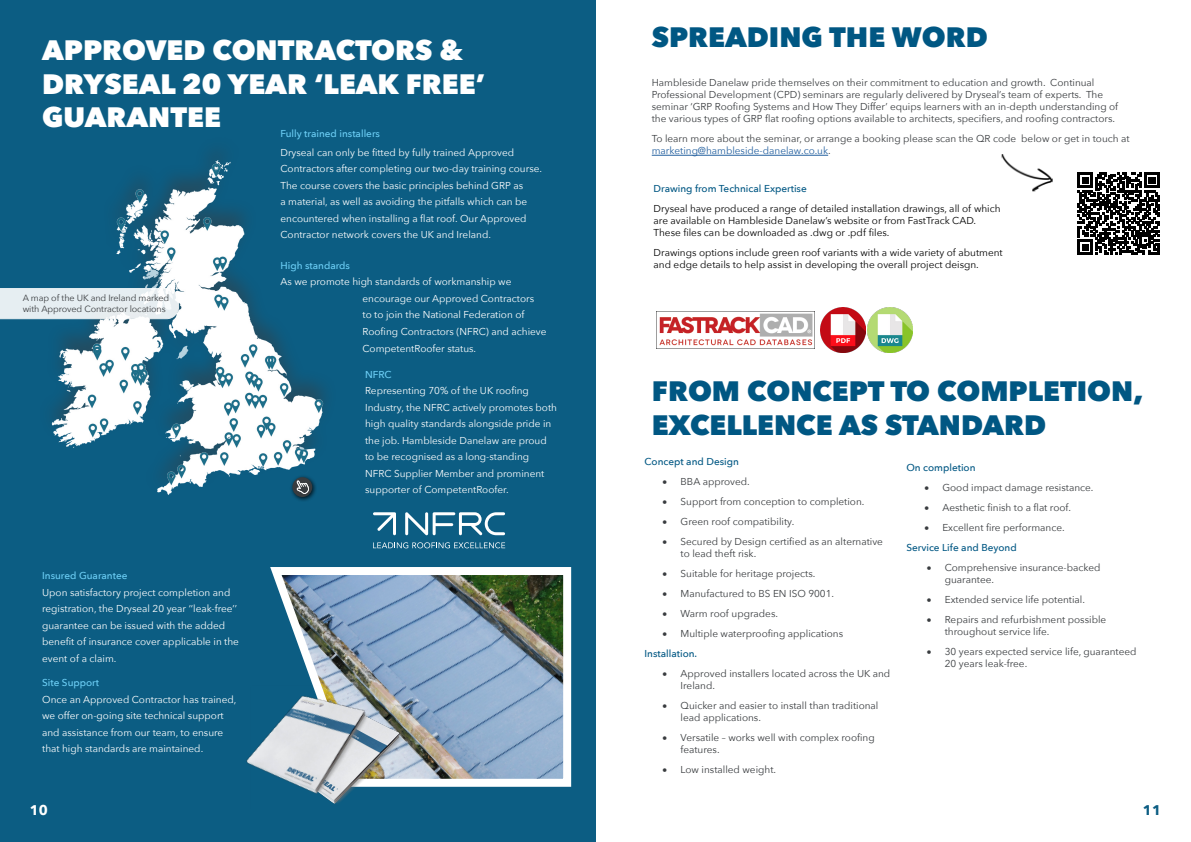
<style>
.page{position:relative;width:1191px;height:842px;background:#fff}
.page>*{position:absolute;margin:0;border:0;box-sizing:border-box;transform-origin:0 0}
.t1{font:800 28px/33.6px "Avenir Next";color:#005783}
.t2{font:800 28px/33.6px "Avenir Next";color:#fff}
.t3{font:700 14px "Avenir Next";color:#fff}
.t4{font:700 14px "Avenir Next";color:#0c5d83}
.t5{font:10px/12px "Avenir Next";color:#393c3f}
.t6{font:10px/16.5px "Avenir Next";color:#fff}
.t7{font:10px/12px "Avenir Next";color:#000}
.t8{font:500 10px "Avenir Next";color:#6dcff6}
.t9{font:500 10px "Avenir Next";color:#005783}
.t10{font:9px/11px "Avenir Next";letter-spacing:-.01em;color:#393c3f}
.s1{color:#215e9e}
.s2{font-weight:500;color:#005783}
</style>
<div class="page">
<div style="left:0;top:0;width:595px;height:842px;background:#0c5d83"></div>
<img style="left:42px;top:160px;width:283px;height:335px">
<img style="left:270px;top:567px;width:302px;height:220px">
<svg style="left:0;top:288px;width:179px;height:31px;background:#e7eef1"></svg>
<img style="left:399px;top:685px;width:18px;height:102px">
<img style="left:246px;top:660px;width:153px;height:144px">
<svg style="left:373px;top:542px;width:132px;height:6px"></svg>
<svg style="left:405px;top:512px;width:100px;height:23px"></svg>
<svg style="left:373px;top:512px;width:23px;height:23px"></svg>
<img style="left:1001px;top:154px;width:52px;height:38px">
<svg style="left:1077px;top:172px;width:82px;height:83px"></svg>
<img style="left:656px;top:311px;width:158px;height:38px">
<img style="left:820px;top:308px;width:45px;height:45px">
<img style="left:867px;top:308px;width:45px;height:45px">
<hr style="left:652px;top:155px;width:176px;height:1px;background:#215e9e">
<div style="left:289px;top:474px;width:28px;height:28px;background:#000;opacity:.75"></div>
<div style="left:292px;top:477px;width:20px;height:20px;background:#393c3f;border-radius:50%"></div>
<svg style="left:295px;top:477px;width:14px;height:17px"></svg>
<h1 class="t2" style="left:42px;top:33px;width:444px">APPROVED CONTRACTORS &amp;<br>DRYSEAL 20 YEAR ‘LEAK FREE’<br>GUARANTEE</h1>
<p class="t8" style="left:280px;top:125px;width:101px">Fully trained installers</p>
<p class="t6" style="left:280px;top:144px;width:263px">Dryseal can only be fitted by fully trained Approved Contractors after completing our two-day training course.<br>The course covers the basic principles behind GRP as<br>a material, as well as avoiding the pitfalls which can be encountered when installing a flat roof. Our Approved Contractor network covers the UK and Ireland.</p>
<p class="t8" style="left:280px;top:257px;width:71px">High standards</p>
<p class="t6" style="left:362px;top:273px;width:185px;text-indent:-82px">As we promote high standards of workmanship we encourage our Approved Contractors<br>to to join the National Federation of Roofi ng Contractors (NFRC) and achieve CompetentRoofer status.</p>
<p class="t10" style="left:23px;top:292px;width:148px">A map of the UK and Ireland marked with Approved Contractor locations</p>
<p class="t8" style="left:42px;top:567px;width:87px">Insured Guarantee</p>
<p class="t6" style="left:42px;top:583px;width:198px">Upon satisfactory project completion and registration, the Dryseal 20 year ‘‘leak-free’’ guarantee can be issued with the added benefit of insurance cover applicable in the event of a claim.</p>
<p class="t8" style="left:42px;top:674px;width:58px">Site Support</p>
<p class="t6" style="left:42px;top:690px;width:196px">Once an Approved Contractor has trained, we offer on-going site technical support and assistance from our team, to ensure that high standards are maintained.</p>
<p class="t8" style="left:365px;top:366px;width:28px">NFRC</p>
<p class="t6" style="left:365px;top:382px;width:193px">Representing 70% of the UK roofi ng Industry, the NFRC actively promotes both high quality standards alongside pride in the job. Hambleside Danelaw are proud to be recognised as a long-standing NFRC Supplier Member and prominent supporter of CompetentRoofer.</p>
<h1 class="t1" style="left:652px;top:20px;width:337px">SPREADING THE WORD</h1>
<p class="t5" style="left:652px;top:77px;width:468px">Hambleside Danelaw pride themselves on their commitment to education and growth. Continual Professional Development (CPD) seminars are regularly delivered by Dryseal’s team of experts. The seminar ‘GRP Roofing Systems and How They Differ’ equips learners with an in-depth understanding of the various types of GRP flat roofi ng options available to architects, specifiers, and roofi ng contractors.</p>
<p class="t5" style="left:652px;top:133px;width:479px">To learn more about the seminar, or arrange a booking please scan the QR code below or get in touch at <span class="s1">marketing@hambleside-danelaw.co.uk</span>.</p>
<p class="t9" style="left:653px;top:180px;width:155px">Drawing from Technical Expertise</p>
<p class="t7" style="left:653px;top:202px;width:348px">Dryseal have produced a range of detailed installation drawings, all of which are available on Hambleside Danelaw’s website or from FastTrack CAD.<br>These fi les can be downloaded as .dwg or .pdf fi les.</p>
<p class="t7" style="left:653px;top:246px;width:351px">Drawings options include green roof variants with a wide variety of abutment and edge details to help assist in developing the overall project deisgn.</p>
<h1 class="t1" style="left:652px;top:374px;width:493px">FROM CONCEPT TO COMPLETION,<br>EXCELLENCE AS STANDARD</h1>
<p class="t9" style="left:906px;top:459px;width:71px">On completion</p>
<p class="t5" style="left:924px;top:481px;width:171px">• Good impact damage resistance.</p>
<p class="t5" style="left:924px;top:501px;width:148px">• Aesthetic fi nish to a flat roof.</p>
<p class="t5" style="left:906px;top:517px;width:160px;line-height:20px;text-indent:18px">• Excellent fire performance.<br><span class="s2">Service Life and Beyond</span></p>
<p class="t5" style="left:944px;top:561px;width:157px;text-indent:-18px">• Comprehensive insurance-backed guarantee.</p>
<p class="t5" style="left:926px;top:593px;width:160px">• Extended service life potential.</p>
<p class="t5" style="left:944px;top:613px;width:163px;text-indent:-18px">• Repairs and refurbishment possible throughout service life.</p>
<p class="t5" style="left:944px;top:645px;width:193px;text-indent:-18px">• 30 years expected service life, guaranteed<br>20 years leak-free.</p>
<p class="t9" style="left:644px;top:453px;width:96px">Concept and Design</p>
<p class="t5" style="left:662px;top:475px;width:89px">• BBA approved.</p>
<p class="t5" style="left:662px;top:495px;width:203px">• Support from conception to completion.</p>
<p class="t5" style="left:662px;top:515px;width:133px">• Green roof compatibility.</p>
<p class="t5" style="left:680px;top:535px;width:204px;text-indent:-18px">• Secured by Design certified as an alternative to lead theft risk.</p>
<p class="t5" style="left:662px;top:567px;width:154px">• Suitable for heritage projects.</p>
<p class="t5" style="left:662px;top:587px;width:173px">• Manufactured to BS EN ISO 9001.</p>
<p class="t5" style="left:662px;top:607px;width:117px">• Warm roof upgrades.</p>
<p class="t5" style="left:644px;top:623px;width:200px;line-height:20px;text-indent:18px">• Multiple waterproofing applications<br><span class="s2">Installation.</span></p>
<p class="t5" style="left:680px;top:667px;width:211px;text-indent:-18px">• Approved installers located across the UK and<br>Ireland.</p>
<p class="t5" style="left:680px;top:699px;width:199px;text-indent:-18px">• Quicker and easier to install than traditional lead applications.</p>
<p class="t5" style="left:680px;top:731px;width:196px;text-indent:-18px">• Versatile – works well with complex roofi ng features.</p>
<p class="t5" style="left:662px;top:763px;width:115px">• Low installed weight.</p>
<h2 class="t3" style="left:30px;top:798px;width:20px">10</h2>
<h2 class="t4" style="left:1143px;top:798px;width:20px">11</h2>
</div>
